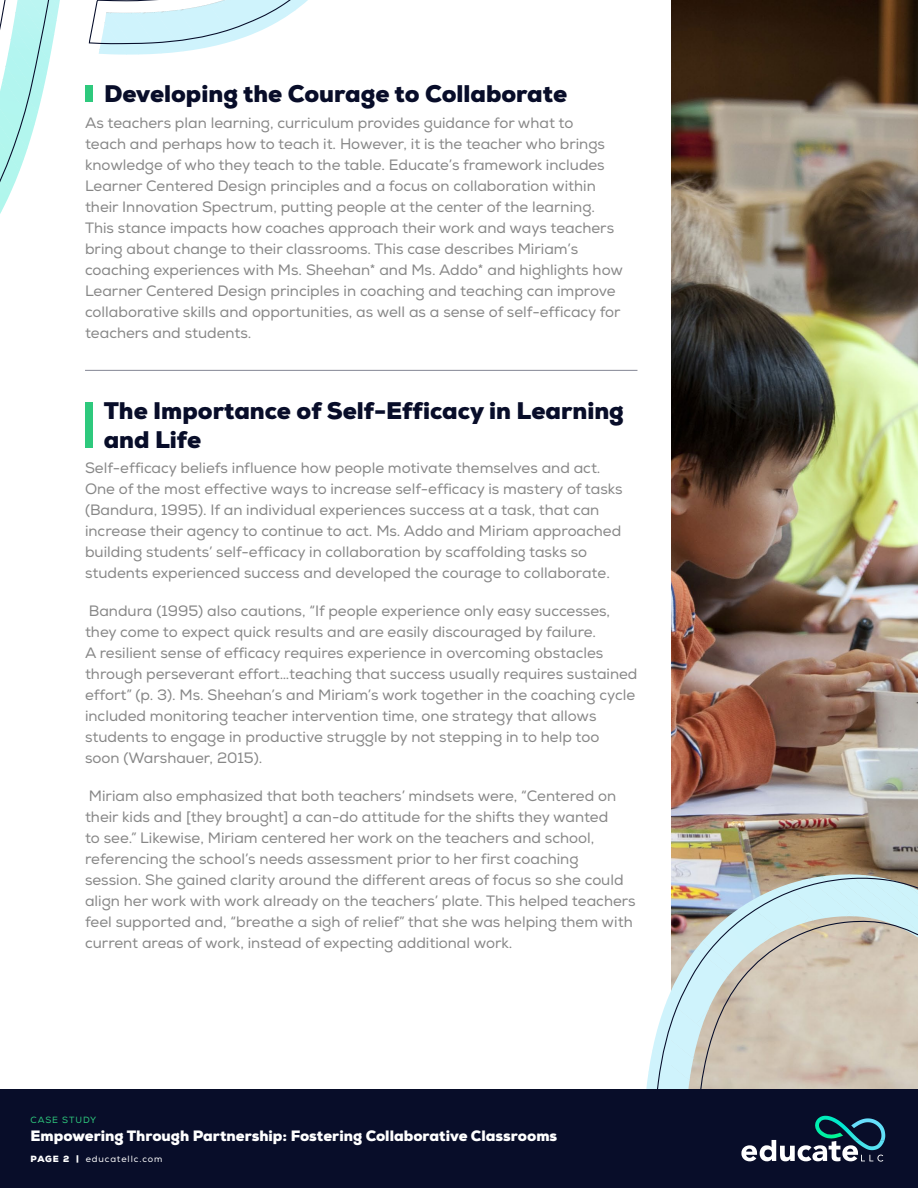
<style>
.page{position:relative;width:918px;height:1188px;background:#fff}
.page>*{position:absolute;margin:0;border:0;box-sizing:border-box;transform-origin:0 0}
.t1{font:900 24px/28.8px "Nexa";color:#080d29}
.t2{font:15px/21px "Nexa";color:#878787}
.t3{font:900 15px "Nexa";color:#fff}
.t4{font:9px "Nexa";letter-spacing:.1em;color:#fff}
.t5{font:9px "Nexa";letter-spacing:.1em;color:#2ec97d}
.s1{font-weight:900}
</style>
<div class="page">
<img style="left:672px;top:0;width:246px;height:876px">
<svg style="left:848px;top:874px;width:17px;height:1px"></svg>
<img style="left:864px;top:875px;width:54px;height:1px">
<svg style="left:464px;top:876px;width:454px;height:214px"></svg>
<div style="left:0;top:1090px;width:918px;height:98px;background:#080d29"></div>
<img style="left:815px;top:1116px;width:66px;height:24px">
<svg style="left:741px;top:1140px;width:142px;height:22px"></svg>
<svg style="left:0;top:0;width:308px;height:214px"></svg>
<div style="left:85px;top:85px;width:8px;height:17px;background:#2ec97d"></div>
<hr style="left:85px;top:370px;width:552px;height:1px;background:#838694">
<div style="left:85px;top:402px;width:8px;height:46px;background:#2ec97d"></div>
<h1 class="t1" style="left:104px;top:79px;width:465px">Developing the Courage to Collaborate</h1>
<p class="t2" style="left:85px;top:113px;width:539px">As teachers plan learning, curriculum provides guidance for what to<br>teach and perhaps how to teach it. However, it is the teacher who brings knowledge of who they teach to the table. Educate’s framework includes Learner Centered Design principles and a focus on collaboration within their Innovation Spectrum, putting people at the center of the learning.<br>This stance impacts how coaches approach their work and ways teachers bring about change to their classrooms. This case describes Miriam’s coaching experiences with Ms. Sheehan* and Ms. Addo* and highlights how Learner Centered Design principles in coaching and teaching can improve collaborative skills and opportunities, as well as a sense of self-efficacy for teachers and students.</p>
<h1 class="t1" style="left:104px;top:397px;width:522px">The Importance of Self-Efficacy in Learning and Life</h1>
<p class="t2" style="left:85px;top:458px;width:539px">Self-efficacy beliefs influence how people motivate themselves and act.<br>One of the most effective ways to increase self-efficacy is mastery of tasks (Bandura, 1995). If an individual experiences success at a task, that can increase their agency to continue to act. Ms. Addo and Miriam approached building students’ self-efficacy in collaboration by scaffolding tasks so students experienced success and developed the courage to collaborate.</p>
<p class="t2" style="left:85px;top:601px;width:554px">Bandura (1995) also cautions, “If people experience only easy successes, they come to expect quick results and are easily discouraged by failure.<br>A resilient sense of efficacy requires experience in overcoming obstacles through perseverant effort…teaching that success usually requires sustained effort” (p. 3). Ms. Sheehan’s and Miriam’s work together in the coaching cycle included monitoring teacher intervention time, one strategy that allows students to engage in productive struggle by not stepping in to help too soon (Warshauer, 2015).</p>
<p class="t2" style="left:85px;top:786px;width:552px">Miriam also emphasized that both teachers’ mindsets were, “Centered on their kids and [they brought] a can-do attitude for the shifts they wanted<br>to see.” Likewise, Miriam centered her work on the teachers and school, referencing the school’s needs assessment prior to her first coaching session. She gained clarity around the different areas of focus so she could align her work with work already on the teachers’ plate. This helped teachers feel supported and, “breathe a sigh of relief” that she was helping them with current areas of work, instead of expecting additional work.</p>
<p class="t5" style="left:31px;top:1114px;width:67px">CASE STUDY</p>
<p class="t3" style="left:31px;top:1126px;width:528px">Empowering Through Partnership: Fostering Collaborative Classrooms</p>
<p class="t4" style="left:31px;top:1153px;width:133px"><span class="s1">PAGE 2 |</span> educatellc.com</p>
</div>
